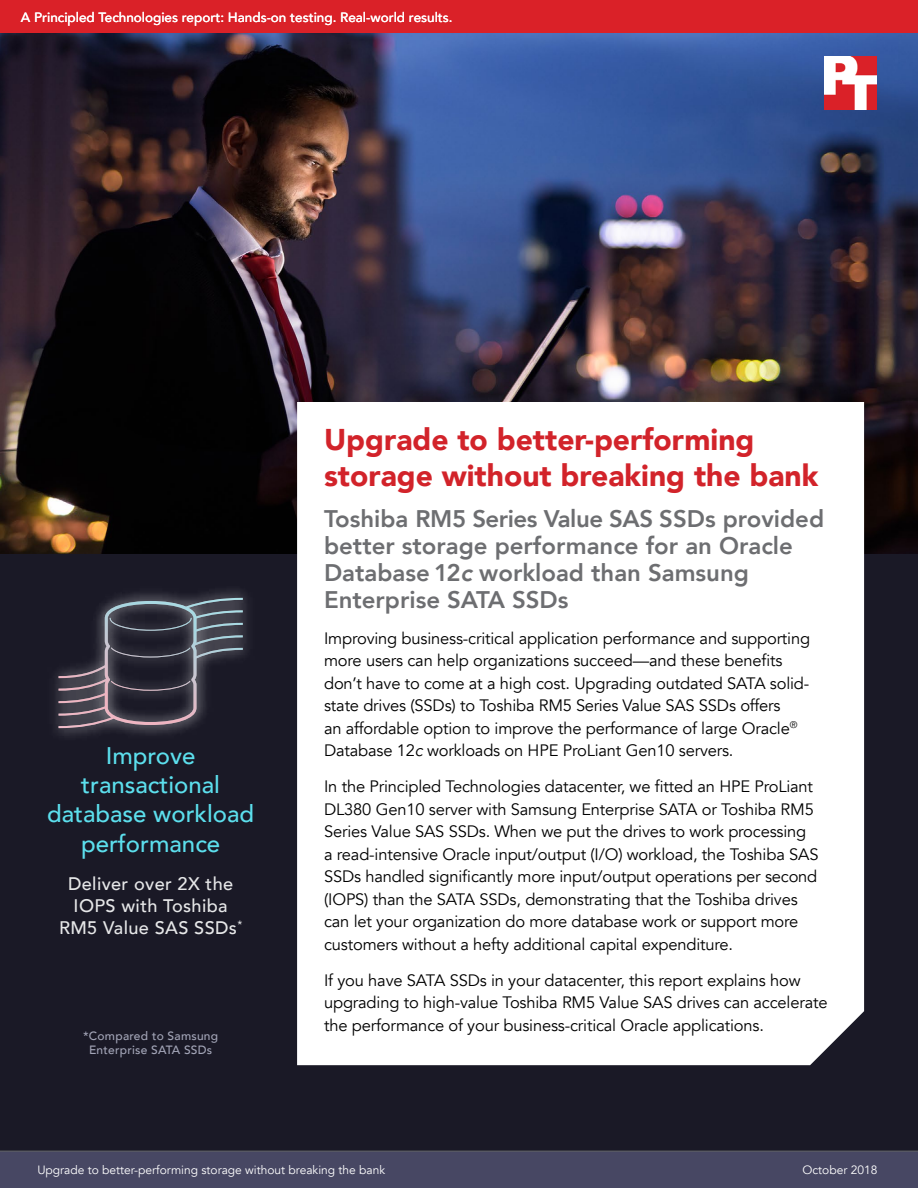
<style>
.page{position:relative;width:918px;height:1188px;background:#fff}
.page>*{position:absolute;margin:0;border:0;box-sizing:border-box;transform-origin:0 0}
.t1{font:900 30px/36px "Avenir";color:#d2232a}
.t2{font:800 24px/27px "Avenir";color:#6d6e71}
.t3{font:500 24px/29.4px "Avenir";color:#5cdfed;text-align:center}
.t4{font:500 18.15px/21.8px "Avenir";letter-spacing:.02em;color:#e6e7e8;text-align:center}
.t5{font:16.5px/22.5px "Avenir";letter-spacing:-.01em;color:#000}
.t6{font:500 13.5px "Avenir";color:#fff}
.t7{font:12px "Avenir";color:#fff}
.t8{font:500 12px/14.4px "Avenir";letter-spacing:.02em;color:#a3a5b7;text-align:center}
.s1{font-style:italic}
</style>
<div class="page">
<div style="left:0;top:554px;width:918px;height:634px;background:#1a1926"></div>
<img style="left:0;top:32px;width:918px;height:522px">
<div style="left:297px;top:402px;width:567px;height:663px;background:#fff"></div>
<img style="left:55px;top:590px;width:192px;height:146px">
<svg style="left:59px;top:598px;width:184px;height:130px"></svg>
<div style="left:0;top:1151px;width:918px;height:37px;background:#474763"></div>
<hr style="left:0;top:1151px;width:918px;height:1px;background:#616264">
<div style="left:0;top:0;width:918px;height:32px;background:#da2128"></div>
<img style="left:825px;top:56px;width:51px;height:54px">
<p class="t6" style="left:21px;top:6px;width:433px">A Principled Technologies report: Hands-on testing. Real-world results.</p>
<h2 class="t3" style="left:47px;top:740px;width:209px">Improve transactional database workload performance</h2>
<p class="t4" style="left:59px;top:872px;width:185px">Deliver over 2X the<br>IOPS with Toshiba<br>RM5 Value SAS SSDs<sup>*</sup></p>
<p class="t8" style="left:83px;top:1028px;width:137px">*Compared to Samsung<br>Enterprise SATA SSDs</p>
<h1 class="t1" style="left:324px;top:421px;width:496px">Upgrade to better-performing storage without breaking the bank</h1>
<h2 class="t2" style="left:324px;top:505px;width:502px">Toshiba RM5 Series Value SAS SSDs provided better storage performance for an Oracle Database 12<span class="s1">c</span> workload than Samsung Enterprise SATA SSDs</h2>
<p class="t5" style="left:324px;top:627px;width:488px">Improving business-critical application performance and supporting more users can help organizations succeed—and these benefits don’t have to come at a high cost. Upgrading outdated SATA solid&shy;state drives (SSDs) to Toshiba RM5 Series Value SAS SSDs offers<br>an affordable option to improve the performance of large Oracle<sup>® </sup>Database 12<span class="s1">c</span> workloads on HPE ProLiant Gen10 servers.</p>
<p class="t5" style="left:324px;top:776px;width:496px">In the Principled Technologies datacenter, we fitted an HPE ProLiant DL380 Gen10 server with Samsung Enterprise SATA or Toshiba RM5<br>Series Value SAS SSDs. When we put the drives to work processing a read-intensive Oracle input/output (I/O) workload, the Toshiba SAS SSDs handled significantly more input/output operations per second (IOPS) than the SATA SSDs, demonstrating that the Toshiba drives can let your organization do more database work or support more customers without a hefty additional capital expenditure.</p>
<p class="t5" style="left:324px;top:969px;width:505px">If you have SATA SSDs in your datacenter, this report explains how upgrading to high-value Toshiba RM5 Value SAS drives can accelerate the performance of your business-critical Oracle applications.</p>
<p class="t7" style="left:37px;top:1163px;width:349px">Upgrade to better-performing storage without breaking the bank</p>
<p class="t7" style="left:802px;top:1163px;width:76px">October 2018</p>
</div>
